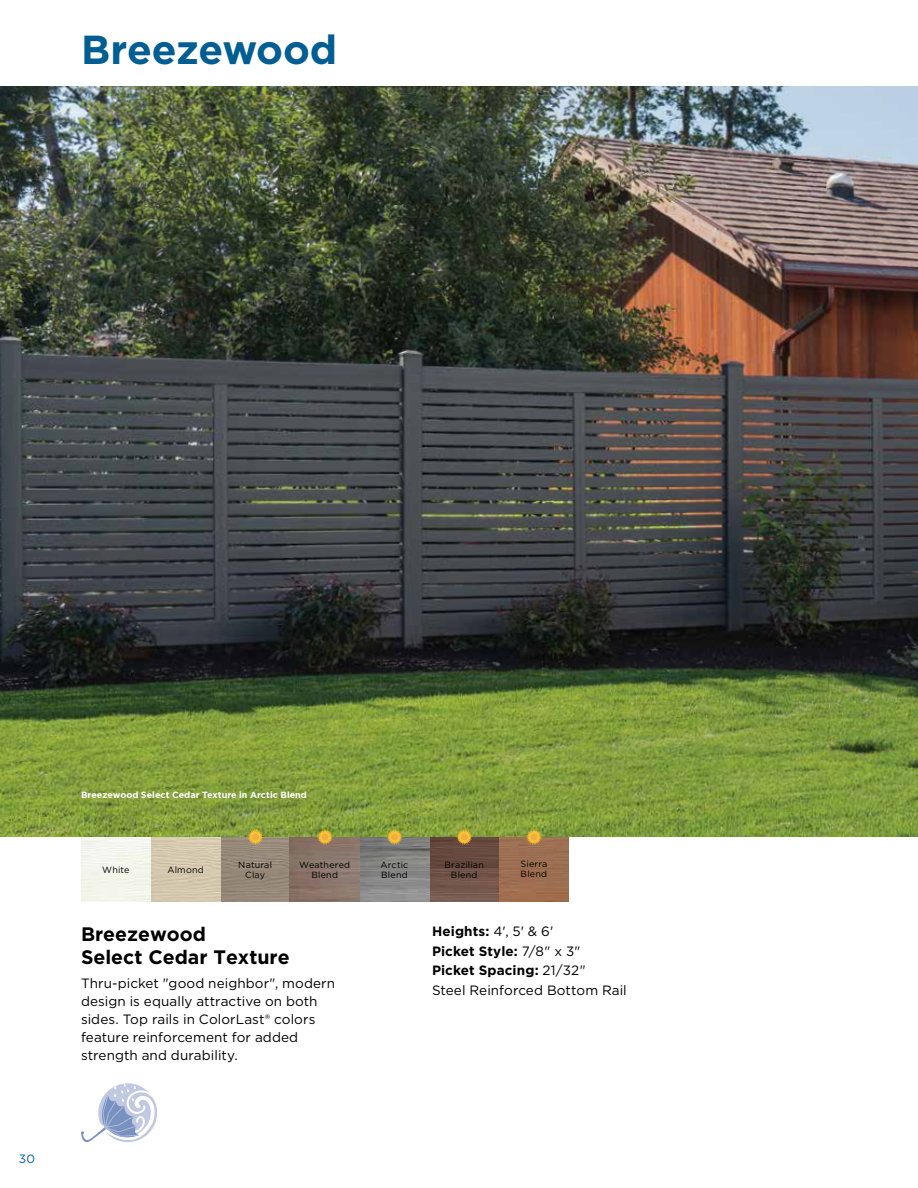
<style>
.page{position:relative;width:918px;height:1188px;background:#fff}
.page>*{position:absolute;margin:0;border:0;box-sizing:border-box;transform-origin:0 0}
.t1{font:700 40.5px "Gotham";letter-spacing:-.005em;color:#005e92}
.t2{font:700 19.5px/22.5px "Gotham";color:#000}
.t3{font:13.5px/18px "Gotham";letter-spacing:.005em;color:#000}
.t4{font:12px "Gotham";color:#005e92}
.t5{font:9px/10.5px "Gotham";letter-spacing:.02em;color:#000;text-align:center}
.t6{font:700 9px "Gotham";letter-spacing:.005em;color:#fff}
.s1{font-weight:700}
</style>
<div class="page">
<img style="left:81px;top:837px;width:488px;height:65px">
<img style="left:0;top:86px;width:918px;height:751px">
<svg style="left:526px;top:829px;width:16px;height:16px"></svg>
<div style="left:530px;top:833px;width:8px;height:8px;background:#ebb13c;border-radius:50%"></div>
<svg style="left:456px;top:829px;width:17px;height:16px"></svg>
<div style="left:461px;top:833px;width:7px;height:8px;background:#ebb13c;border-radius:50%"></div>
<svg style="left:386px;top:829px;width:17px;height:16px"></svg>
<div style="left:391px;top:833px;width:7px;height:8px;background:#ebb13c;border-radius:50%"></div>
<svg style="left:317px;top:829px;width:16px;height:16px"></svg>
<div style="left:321px;top:833px;width:8px;height:8px;background:#ebb13c;border-radius:50%"></div>
<svg style="left:247px;top:829px;width:17px;height:16px"></svg>
<div style="left:252px;top:833px;width:7px;height:8px;background:#ebb13c;border-radius:50%"></div>
<svg style="left:81px;top:1083px;width:76px;height:60px"></svg>
<h1 class="t1" style="left:81px;top:22px;width:258px">Breezewood</h1>
<p class="t4" style="left:19px;top:1151px;width:18px">30</p>
<p class="t6" style="left:81px;top:789px;width:228px">Breezewood Select Cedar Texture in Arctic Blend</p>
<p class="t5" style="left:102px;top:864px;width:29px">White</p>
<p class="t5" style="left:167px;top:864px;width:38px">Almond</p>
<p class="t5" style="left:238px;top:859px;width:35px">Natural<br>Clay</p>
<p class="t5" style="left:381px;top:859px;width:29px;text-align:left">Arctic<br>Blend</p>
<p class="t5" style="left:299px;top:859px;width:52px">Weathered<br>Blend</p>
<p class="t5" style="left:445px;top:859px;width:41px">Brazilian<br>Blend</p>
<p class="t5" style="left:521px;top:858px;width:28px;text-align:left">Sierra<br>Blend</p>
<h2 class="t2" style="left:81px;top:923px;width:210px">Breezewood<br>Select Cedar Texture</h2>
<p class="t3" style="left:81px;top:974px;width:256px">Thru-picket "good neighbor", modern design is equally attractive on both sides. Top rails in ColorLast® colors feature reinforcement for added strength and durability.</p>
<p class="t3" style="left:432px;top:922px;width:196px;line-height:19.5px"><span class="s1">Heights:</span> 4', 5' &amp; 6'<br><span class="s1">Picket Style:</span> 7/8" x 3"<br><span class="s1">Picket Spacing:</span> 21/32"<br>Steel Reinforced Bottom Rail</p>
</div>
